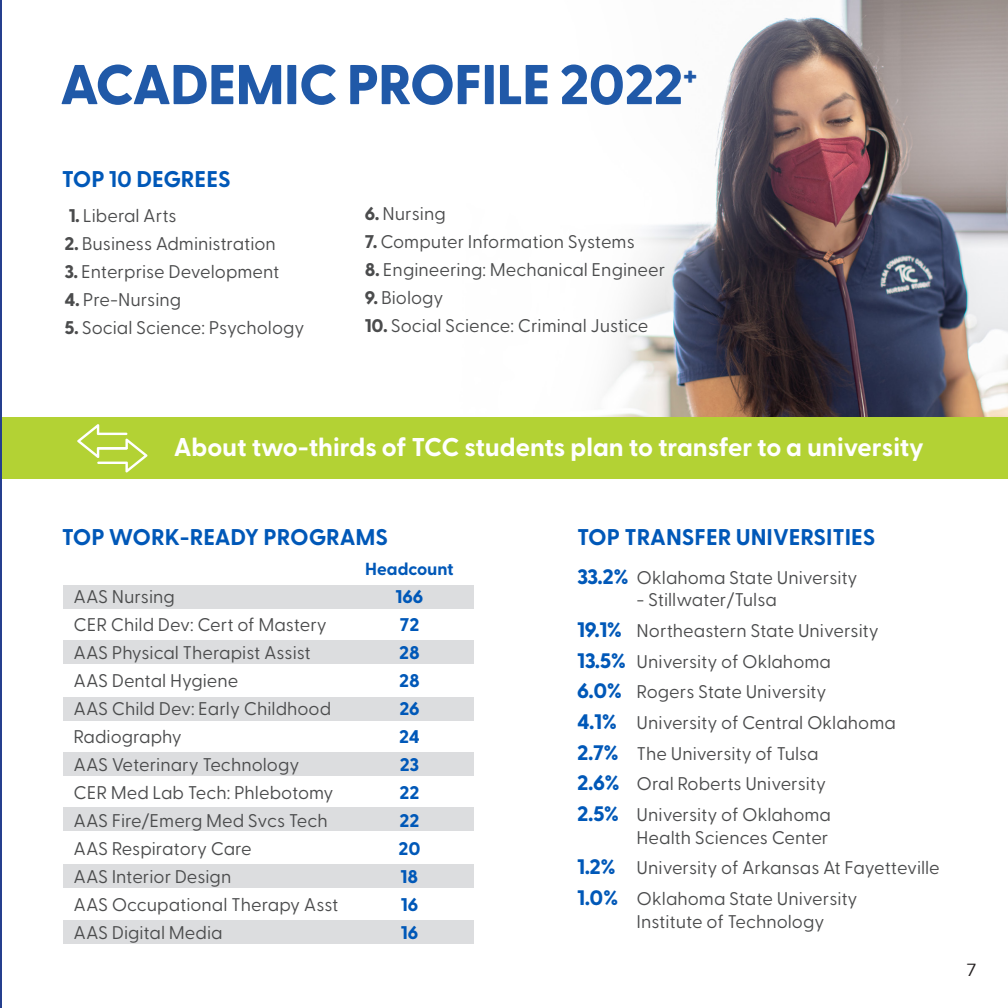
<style>
.page{position:relative;width:1008px;height:1008px;background:#fff}
.page>*{position:absolute;margin:0;border:0;box-sizing:border-box;transform-origin:0 0}
.t1{font:800 56px "Greycliff CF";letter-spacing:-.02em;color:#2059a8}
.t2{font:700 25.72px "Greycliff CF";color:#fff}
.t3{font:700 22.75px "Greycliff CF";color:#0058b8}
.t4{font:18.38px/22.8px "Greycliff CF";color:#4b4c4d;text-align:right}
.t5{font:800 18.38px "Greycliff CF";color:#0058b8}
.t6{font:700 17.5px "Greycliff CF";color:#0058b8}
.t7{font:17.5px "Gotham";color:#231f20}
.s1{font-weight:800}
.s2{font-weight:800;font-size:21px;color:#0058b8}
</style>
<div class="page">
<img style="left:598px;top:0;width:410px;height:417px">
<div style="left:63px;top:585px;width:411px;height:24px;background:#dcdddf"></div>
<div style="left:63px;top:640px;width:411px;height:24px;background:#dcdddf"></div>
<div style="left:63px;top:697px;width:411px;height:24px;background:#dcdddf"></div>
<div style="left:63px;top:752px;width:411px;height:24px;background:#dcdddf"></div>
<div style="left:63px;top:807px;width:411px;height:24px;background:#dcdddf"></div>
<div style="left:63px;top:864px;width:411px;height:24px;background:#dcdddf"></div>
<div style="left:63px;top:920px;width:411px;height:24px;background:#dcdddf"></div>
<div style="left:3px;top:417px;width:1005px;height:62px;background:#b3d234"></div>
<hr style="left:0;top:0;width:2px;height:1008px;background:#253f8e">
<svg style="left:77px;top:424px;width:70px;height:48px"></svg>
<p class="t1" style="left:60px;top:51px;width:640px">ACADEMIC PROFILE 2022<sup>+</sup></p>
<p class="t3" style="left:62px;top:165px;width:171px">TOP 10 DEGREES</p>
<p class="t4" style="left:69px;top:204px;width:110px"><span class="s1">1.</span> Liberal Arts</p>
<p class="t4" style="left:65px;top:232px;width:213px"><span class="s1">2.</span> Business Administration</p>
<p class="t4" style="left:65px;top:260px;width:216px"><span class="s1">3.</span> Enterprise Development</p>
<p class="t4" style="left:65px;top:288px;width:118px"><span class="s1">4.</span> Pre-Nursing</p>
<p class="t4" style="left:65px;top:316px;width:241px"><span class="s1">5.</span> Social Science: Psychology</p>
<p class="t4" style="left:365px;top:202px;width:82px"><span class="s1">6.</span> Nursing</p>
<p class="t4" style="left:365px;top:230px;width:271px"><span class="s1">7.</span> Computer Information Systems</p>
<p class="t4" style="left:365px;top:258px;width:302px"><span class="s1">8.</span> Engineering: Mechanical Engineer</p>
<p class="t4" style="left:365px;top:286px;width:80px"><span class="s1">9.</span> Biology</p>
<p class="t4" style="left:365px;top:314px;width:285px"><span class="s1">10.</span> Social Science: Criminal Justice</p>
<p class="t2" style="left:174px;top:431px;width:752px">About two-thirds of TCC students plan to transfer to a university</p>
<p class="t3" style="left:62px;top:523px;width:328px">TOP WORK-READY PROGRAMS</p>
<p class="t6" style="left:365px;top:558px;width:90px">Headcount</p>
<p class="t4" style="left:74px;top:585px;width:103px">AAS Nursing</p>
<p class="t5" style="left:396px;top:586px;width:29px">166</p>
<p class="t4" style="left:74px;top:613px;width:255px">CER Child Dev: Cert of Mastery</p>
<p class="t5" style="left:400px;top:614px;width:21px">72</p>
<p class="t4" style="left:74px;top:641px;width:239px">AAS Physical Therapist Assist</p>
<p class="t5" style="left:399px;top:642px;width:22px">28</p>
<p class="t4" style="left:74px;top:669px;width:166px">AAS Dental Hygiene</p>
<p class="t5" style="left:399px;top:670px;width:22px">28</p>
<p class="t4" style="left:74px;top:697px;width:259px">AAS Child Dev: Early Childhood</p>
<p class="t5" style="left:399px;top:698px;width:22px">26</p>
<p class="t4" style="left:74px;top:725px;width:110px">Radiography</p>
<p class="t5" style="left:399px;top:726px;width:22px">24</p>
<p class="t4" style="left:74px;top:753px;width:227px">AAS Veterinary Technology</p>
<p class="t5" style="left:400px;top:754px;width:21px">23</p>
<p class="t4" style="left:74px;top:781px;width:262px">CER Med Lab Tech: Phlebotomy</p>
<p class="t5" style="left:400px;top:782px;width:21px">22</p>
<p class="t4" style="left:74px;top:809px;width:256px">AAS Fire/Emerg Med Svcs Tech</p>
<p class="t5" style="left:400px;top:810px;width:21px">22</p>
<p class="t4" style="left:74px;top:837px;width:180px">AAS Respiratory Care</p>
<p class="t5" style="left:398px;top:838px;width:24px">20</p>
<p class="t4" style="left:74px;top:865px;width:159px">AAS Interior Design</p>
<p class="t5" style="left:401px;top:866px;width:19px">18</p>
<p class="t4" style="left:74px;top:893px;width:267px">AAS Occupational Therapy Asst</p>
<p class="t5" style="left:401px;top:894px;width:19px">16</p>
<p class="t4" style="left:74px;top:921px;width:151px">AAS Digital Media</p>
<p class="t5" style="left:401px;top:922px;width:19px">16</p>
<p class="t3" style="left:577px;top:524px;width:300px">TOP TRANSFER UNIVERSITIES</p>
<p class="t4" style="left:577px;top:566px;width:282px"><span class="s2">33.2%</span> Oklahoma State University</p>
<p class="t4" style="left:637px;top:589px;width:142px">- Stillwater/Tulsa</p>
<p class="t4" style="left:577px;top:619px;width:303px"><span class="s2">19.1%</span> Northeastern State University</p>
<p class="t4" style="left:577px;top:650px;width:255px"><span class="s2">13.5%</span> University of Oklahoma</p>
<p class="t4" style="left:577px;top:681px;width:251px"><span class="s2">6.0%</span> Rogers State University</p>
<p class="t4" style="left:577px;top:711px;width:320px"><span class="s2">4.1%</span> University of Central Oklahoma</p>
<p class="t4" style="left:577px;top:742px;width:243px"><span class="s2">2.7%</span> The University of Tulsa</p>
<p class="t4" style="left:577px;top:773px;width:250px"><span class="s2">2.6%</span> Oral Roberts University</p>
<p class="t4" style="left:577px;top:803px;width:255px"><span class="s2">2.5%</span> University of Oklahoma<br>Health Sciences Center</p>
<p class="t4" style="left:577px;top:857px;width:364px"><span class="s2">1.2%</span> University of Arkansas At Fayetteville</p>
<p class="t4" style="left:637px;top:887px;width:222px;text-align:left;text-indent:-59px"><span class="s2">1.0%</span> Oklahoma State University<br>Institute of Technology</p>
<p class="t7" style="left:966px;top:960px;width:12px">7</p>
</div>
